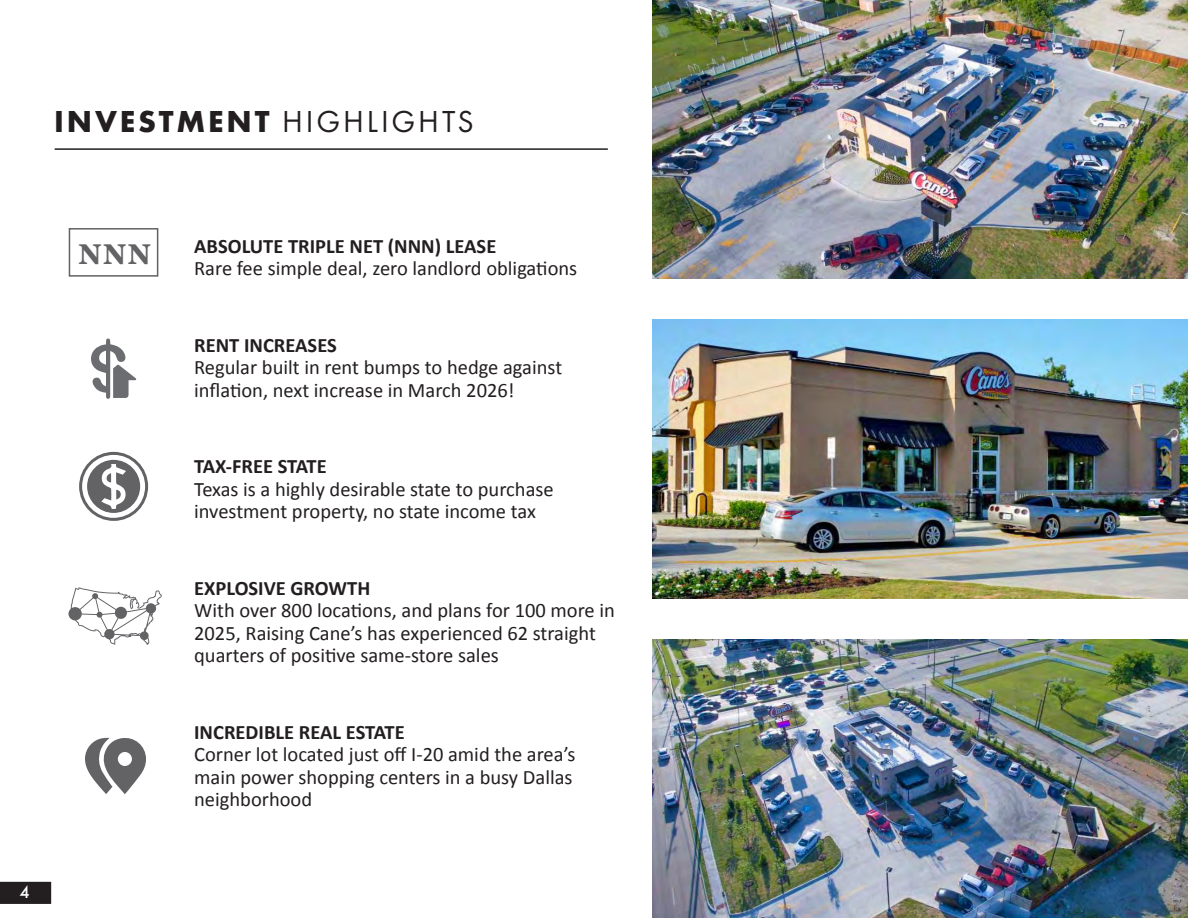
<style>
.page{position:relative;width:1188px;height:918px;background:#fff}
.page>*{position:absolute;margin:0;border:0;box-sizing:border-box;transform-origin:0 0}
.Sub_Heading{font:700 31.5px "Futura PT";letter-spacing:.09em;color:#231f20}
.Sub_Heading-2{font:700 29.85px "Chronicle Text G1";color:#636366}
.Bullet_copy{font:20.55px/22.5px "Calibri";color:#231f20}
.t1{font:500 18px "Futura PT";color:#fff}
.s1{font-weight:400}
.s2{font-weight:700}
</style>
<div class="page">
<img style="left:652px;top:0;width:536px;height:279px">
<img style="left:652px;top:320px;width:536px;height:279px">
<img style="left:652px;top:639px;width:536px;height:279px">
<div style="left:69px;top:228px;width:89px;height:49px;border:2px solid #636366"></div>
<hr style="left:55px;top:148px;width:553px;height:2px;background:#231f20">
<svg style="left:85px;top:737px;width:61px;height:57px"></svg>
<svg style="left:79px;top:452px;width:69px;height:69px"></svg>
<svg style="left:68px;top:587px;width:94px;height:58px"></svg>
<svg style="left:91px;top:339px;width:45px;height:60px"></svg>
<svg style="left:0;top:881px;width:52px;height:23px"></svg>
<p class="Sub_Heading" style="left:54px;top:101px;width:421px">INVESTMENT <span class="s1">HIGHLIGHTS</span></p>
<p class="t1" style="left:20px;top:881px;width:12px">4</p>
<p class="Sub_Heading-2" style="left:78px;top:229px;width:74px">NNN</p>
<p class="Bullet_copy" style="left:194px;top:234px;width:385px"><span class="s2">ABSOLUTE TRIPLE NET (NNN) LEASE<br></span>Rare fee simple deal, zero landlord obligations</p>
<p class="Bullet_copy" style="left:194px;top:333px;width:370px"><span class="s2">RENT INCREASES<br></span>Regular built in rent bumps to hedge against inflation, next increase in March 2026!</p>
<p class="Bullet_copy" style="left:194px;top:455px;width:361px"><span class="s2">TAX-FREE STATE<br></span>Texas is a highly desirable state to purchase investment property, no state income tax</p>
<p class="Bullet_copy" style="left:194px;top:576px;width:422px"><span class="s2">EXPLOSIVE GROWTH<br></span>With over 800 locations, and plans for 100 more in 2025, Raising Cane’s has experienced 62 straight quarters of positive same-store sales</p>
<p class="Bullet_copy" style="left:194px;top:720px;width:383px"><span class="s2">INCREDIBLE REAL ESTATE<br></span>Corner lot located just off I-20 amid the area’s main power shopping centers in a busy Dallas neighborhood</p>
</div>
